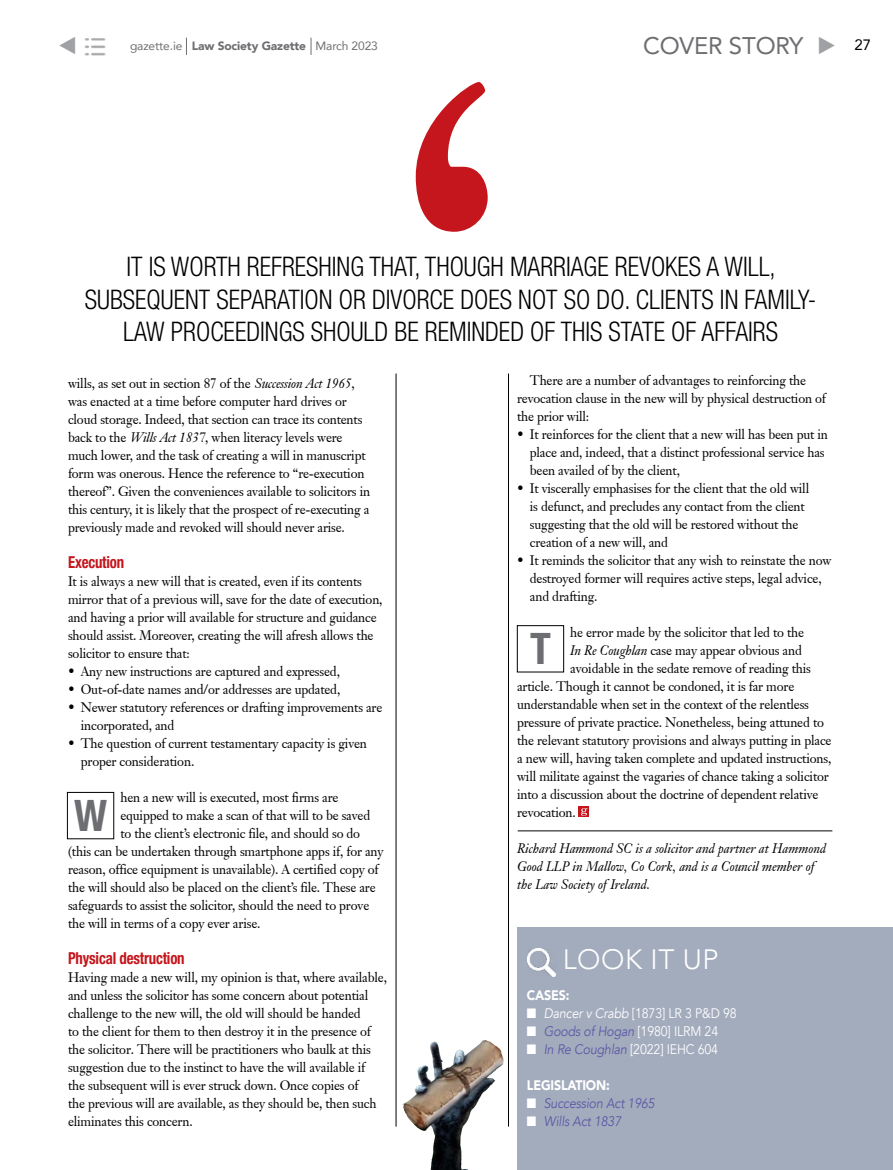
<style>
.page{position:relative;width:893px;height:1170px;background:#fff}
.page>*{position:absolute;margin:0;border:0;box-sizing:border-box;transform-origin:0 0}
.t1{font:700 condensed 43.5px "Helvetica Neue LT";color:#6d6e71}
.t2{font:300 27.9px "Avenir";letter-spacing:.02em;color:#fff}
.t3{font:300 condensed 27px/32.4px "Helvetica Neue LT";color:#000;text-align:center;scale:.95 1}
.t4{font:24px "Avenir";letter-spacing:-.01em;color:#6d6e71}
.t5{font:700 condensed 16.5px "Helvetica Neue LT";letter-spacing:-.01em;color:#c4161c;scale:.9 1}
.t6{font:15px "Avenir";color:#000}
.t7{font:italic 13.8px "Avenir";letter-spacing:-.01em;color:#5b57a6;scale:.9 1}
.t8{font:13.8px "Avenir";letter-spacing:-.01em;color:#fff;scale:.9 1}
.t9{font:900 13.8px "Avenir";letter-spacing:-.01em;color:#fff;scale:.9 1}
.t10{font:13.5px/18px "Janson S Si";letter-spacing:-.01em;color:#000;scale:.95 1}
.t11{font:italic 13.5px/18px "Janson S Si";color:#000;scale:.95 1}
.t12{font:12px "Avenir";letter-spacing:-.01em;color:#6d6e71}
.s1{font-weight:900}
.s2{font-style:italic}
.s3{color:#fff}
.s4{font-style:normal;color:#fff}
.s5{font-style:italic;color:#5b57a6}
</style>
<div class="page">
<div style="left:579px;top:806px;width:10px;height:10px;background:#c4161c"></div>
<svg style="left:581px;top:808px;width:6px;height:7px"></svg>
<img style="left:84px;top:38px;width:22px;height:18px">
<svg style="left:186px;top:38px;width:1px;height:17px"></svg>
<svg style="left:311px;top:38px;width:1px;height:17px"></svg>
<hr style="left:396px;top:373px;width:1px;height:753px;background:#000">
<hr style="left:508px;top:373px;width:1px;height:753px;background:#000">
<div style="left:517px;top:927px;width:376px;height:242px;background:#a3acbd"></div>
<img style="left:527px;top:948px;width:28px;height:27px">
<svg style="left:416px;top:82px;width:72px;height:150px"></svg>
<div style="left:67px;top:792px;width:47px;height:47px;border:1px solid #000"></div>
<img style="left:464px;top:1040px;width:21px;height:15px">
<hr style="left:518px;top:830px;width:314px;height:1px;background:#000">
<div style="left:517px;top:625px;width:47px;height:47px;border:1px solid #000"></div>
<p class="t12" style="left:130px;top:36px;width:249px">gazette.ie <span class="s1">Law Society Gazette</span> March 2023</p>
<h3 class="t4" style="left:643px;top:27px;width:162px">COVER STORY</h3>
<p class="t6" style="left:854px;top:33px;width:18px">27</p>
<h3 class="t3" style="left:85px;top:250px;width:771px">IT IS WORTH REFRESHING THAT, THOUGH MARRIAGE REVOKES A WILL,<br>SUBSEQUENT SEPARATION OR DIVORCE DOES NOT SO DO. CLIENTS IN FAMILY-<br>LAW PROCEEDINGS SHOULD BE REMINDED OF THIS STATE OF AFFAIRS</h3>
<p class="t10" style="left:68px;top:374px;width:320px">wills, as set out in section 87 of the <span class="s2">Succession Act 1965</span>, was enacted at a time before computer hard drives or cloud storage. Indeed, that section can trace its contents back to the <span class="s2">Wills Act 1837</span>, when literacy levels were much lower, and the task of creating a will in manuscript form was onerous. Hence the reference to “re-execution thereof”. Given the conveniences available to solicitors in this century, it is likely that the prospect of re-executing a previously made and revoked will should never arise.</p>
<p class="t5" style="left:68px;top:552px;width:64px">Execution</p>
<p class="t10" style="left:68px;top:572px;width:333px">It is always a new will that is created, even if its contents mirror that of a previous will, save for the date of execution, and having a prior will available for structure and guidance should assist. Moreover, creating the will afresh allows the solicitor to ensure that:</p>
<p class="t10" style="left:68px;top:662px;width:288px">• Any new instructions are captured and expressed,</p>
<p class="t10" style="left:68px;top:680px;width:288px">• Out-of-date names and/or addresses are updated,</p>
<p class="t10" style="left:81px;top:698px;width:319px;text-indent:-13px">• Newer statutory references or drafting improvements are incorporated, and</p>
<p class="t10" style="left:81px;top:734px;width:303px;text-indent:-13px">• The question of current testamentary capacity is given proper consideration.</p>
<p class="t10" style="left:120px;top:788px;width:231px">hen a new will is executed, most firms are</p>
<p class="t10" style="left:120px;top:806px;width:265px">equipped to make a scan of that will to be saved</p>
<p class="t10" style="left:120px;top:824px;width:254px">to the client’s electronic file, and should so do</p>
<p class="t10" style="left:68px;top:842px;width:334px">(this can be undertaken through smartphone apps if, for any</p>
<p class="t10" style="left:68px;top:860px;width:328px">reason, office equipment is unavailable). A certified copy of</p>
<p class="t10" style="left:68px;top:878px;width:325px">the will should also be placed on the client’s file. These are</p>
<p class="t10" style="left:68px;top:896px;width:319px">safeguards to assist the solicitor, should the need to prove</p>
<p class="t10" style="left:68px;top:914px;width:204px">the will in terms of a copy ever arise.</p>
<p class="t5" style="left:68px;top:948px;width:131px">Physical destruction</p>
<p class="t10" style="left:68px;top:968px;width:337px">Having made a new will, my opinion is that, where available, and unless the solicitor has some concern about potential challenge to the new will, the old will should be handed<br>to the client for them to then destroy it in the presence of the solicitor. There will be practitioners who baulk at this suggestion due to the instinct to have the will available if<br>the subsequent will is ever struck down. Once copies of<br>the previous will are available, as they should be, then such eliminates this concern.</p>
<h1 class="t1" style="left:74px;top:789px;width:35px">W</h1>
<p class="t10" style="left:517px;top:371px;width:327px;text-indent:13px">There are a number of advantages to reinforcing the revocation clause in the new will by physical destruction of the prior will:</p>
<p class="t10" style="left:530px;top:425px;width:315px;text-indent:-13px">• It reinforces for the client that a new will has been put in place and, indeed, that a distinct professional service has been availed of by the client,</p>
<p class="t10" style="left:530px;top:479px;width:296px;text-indent:-13px">• It viscerally emphasises for the client that the old will is defunct, and precludes any contact from the client suggesting that the old will be restored without the creation of a new will, and</p>
<p class="t10" style="left:530px;top:551px;width:319px;text-indent:-13px">• It reminds the solicitor that any wish to reinstate the now destroyed former will requires active steps, legal advice, and drafting.</p>
<p class="t10" style="left:570px;top:623px;width:248px">he error made by the solicitor that led to the</p>
<p class="t10" style="left:570px;top:641px;width:245px"><span class="s2">In Re Coughlan</span> case may appear obvious and</p>
<p class="t10" style="left:570px;top:659px;width:255px">avoidable in the sedate remove of reading this</p>
<p class="t10" style="left:517px;top:677px;width:293px">article. Though it cannot be condoned, it is far more</p>
<p class="t10" style="left:517px;top:695px;width:309px">understandable when set in the context of the relentless</p>
<p class="t10" style="left:517px;top:713px;width:325px">pressure of private practice. Nonetheless, being attuned to</p>
<p class="t10" style="left:517px;top:731px;width:332px">the relevant statutory provisions and always putting in place</p>
<p class="t10" style="left:517px;top:749px;width:332px">a new will, having taken complete and updated instructions,</p>
<p class="t10" style="left:517px;top:767px;width:330px">will militate against the vagaries of chance taking a solicitor</p>
<p class="t10" style="left:517px;top:785px;width:319px">into a discussion about the doctrine of dependent relative</p>
<p class="t10" style="left:517px;top:803px;width:63px">revocation.</p>
<p class="t11" style="left:517px;top:839px;width:327px">Richard Hammond SC is a solicitor and partner at Hammond<br>Good LLP in Mallow, Co Cork, and is a Council member of the Law Society of Ireland.</p>
<h1 class="t1" style="left:530px;top:622px;width:22px">T</h1>
<h2 class="t2" style="left:563px;top:942px;width:157px">LOOK IT UP</h2>
<p class="t9" style="left:527px;top:983px;width:49px">CASES:</p>
<p class="t8" style="left:527px;top:1004px;width:235px">■ <span class="s2">Dancer v Crabb</span> [1873] LR 3 P&amp;D 98</p>
<p class="t7" style="left:527px;top:1022px;width:214px"><span class="s3">■</span> Goods of Hogan <span class="s4">[1980] ILRM 24</span></p>
<p class="t8" style="left:527px;top:1040px;width:214px">■ <span class="s5">In Re Coughlan</span> [2022] IEHC 604</p>
<p class="t9" style="left:527px;top:1073px;width:94px">LEGISLATION:</p>
<p class="t7" style="left:527px;top:1094px;width:144px"><span class="s3">■</span> Succession Act 1965</p>
<p class="t7" style="left:527px;top:1112px;width:106px"><span class="s3">■</span> Wills Act 1837</p>
</div>
